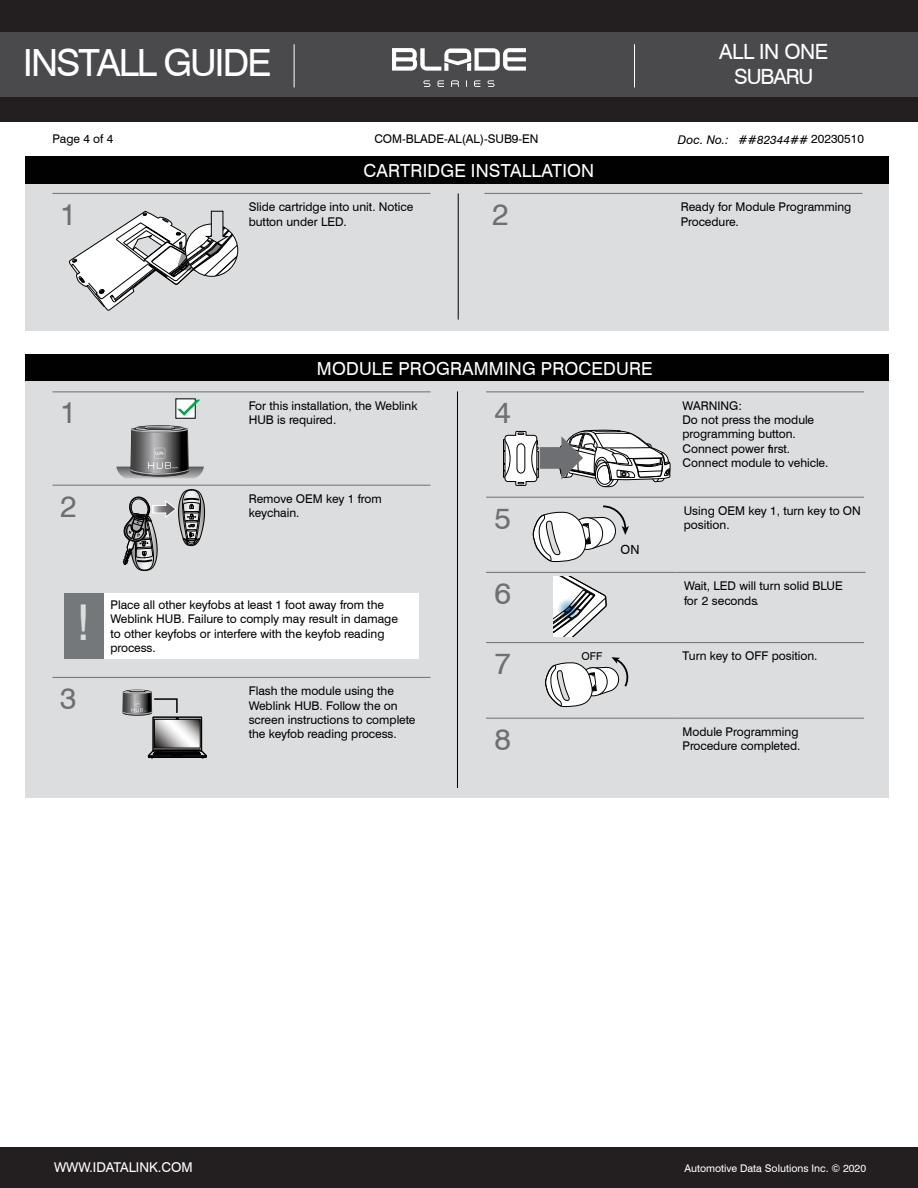
<style>
.page{position:relative;width:918px;height:1188px;background:#fff}
.page>*{position:absolute;margin:0;border:0;box-sizing:border-box;transform-origin:0 0}
.t1{font:49.5px "Swiss 721 BT";color:#dcddde}
.t2{font:37.5px "Swiss 721 BT";letter-spacing:-.05em;color:#fff}
.t3{font:30px "Swiss 721 BT";color:#6e6f72}
.t4{font:21px "Swiss 721 BT";letter-spacing:-.035em;color:#fff}
.t5{font:18px "Swiss 721 BT";letter-spacing:.01em;color:#fff}
.t6{font:13.5px "Swiss 721 BT";color:#fff}
.t7{font:12.6px "Swiss 721 BT";color:#010101}
.t8{font:12px/14.4px "Swiss 721 BT";color:#010101}
.t9{font:italic 12px "Swiss 721 BT";color:#010101}
.t10{font:10.8px "Swiss 721 BT";color:#040404}
.t11{font:10.5px "Swiss 721 BT";color:#fff}
.s1{font-style:normal}
.s2{font-family:"DIN2014";font-weight:600}
</style>
<div class="page">
<div style="left:0;top:1147px;width:918px;height:41px;background:#231f20"></div>
<div style="left:0;top:0;width:918px;height:121px;background:#231f20"></div>
<div style="left:0;top:33px;width:918px;height:64px;background:#4a4a4d"></div>
<hr style="left:294px;top:44px;width:1px;height:43px;background:#fff">
<hr style="left:634px;top:44px;width:1px;height:43px;background:#fff">
<svg style="left:392px;top:48px;width:134px;height:23px"></svg>
<svg style="left:423px;top:80px;width:72px;height:7px"></svg>
<div style="left:25px;top:184px;width:864px;height:147px;background:#dcddde"></div>
<div style="left:25px;top:156px;width:864px;height:28px;background:#010101"></div>
<hr style="left:458px;top:194px;width:1px;height:126px;background:#010101">
<hr style="left:52px;top:193px;width:189px;height:1px;background:#6e6f72">
<hr style="left:241px;top:193px;width:189px;height:1px;background:#6e6f72">
<hr style="left:484px;top:193px;width:189px;height:1px;background:#6e6f72">
<hr style="left:673px;top:193px;width:189px;height:1px;background:#6e6f72">
<svg style="left:68px;top:210px;width:170px;height:101px"></svg>
<div style="left:25px;top:354px;width:864px;height:28px;background:#010101"></div>
<div style="left:25px;top:381px;width:864px;height:417px;background:#dcddde"></div>
<hr style="left:486px;top:718px;width:188px;height:1px;background:#6e6f72">
<hr style="left:674px;top:718px;width:190px;height:1px;background:#6e6f72">
<hr style="left:457px;top:391px;width:1px;height:397px;background:#010101">
<div style="left:64px;top:593px;width:40px;height:66px;background:#75787a"></div>
<div style="left:104px;top:593px;width:315px;height:66px;background:#fff"></div>
<hr style="left:52px;top:677px;width:189px;height:1px;background:#6e6f72">
<hr style="left:241px;top:677px;width:189px;height:1px;background:#6e6f72">
<svg style="left:123px;top:690px;width:84px;height:68px"></svg>
<hr style="left:52px;top:485px;width:189px;height:1px;background:#6e6f72">
<hr style="left:241px;top:485px;width:189px;height:1px;background:#6e6f72">
<svg style="left:123px;top:489px;width:83px;height:82px"></svg>
<hr style="left:52px;top:392px;width:189px;height:1px;background:#6e6f72">
<hr style="left:241px;top:392px;width:189px;height:1px;background:#6e6f72">
<svg style="left:116px;top:467px;width:88px;height:11px"></svg>
<svg style="left:131px;top:425px;width:58px;height:51px;background:#6d6d6e"></svg>
<div style="left:176px;top:399px;width:19px;height:19px;background:#fff"></div>
<div style="left:175px;top:398px;width:21px;height:21px;border:1px solid #010101"></div>
<svg style="left:177px;top:400px;width:23px;height:16px"></svg>
<hr style="left:486px;top:392px;width:188px;height:1px;background:#6e6f72">
<hr style="left:674px;top:392px;width:190px;height:1px;background:#6e6f72">
<hr style="left:486px;top:497px;width:189px;height:1px;background:#6e6f72">
<hr style="left:675px;top:497px;width:189px;height:1px;background:#6e6f72">
<svg style="left:533px;top:505px;width:96px;height:57px"></svg>
<hr style="left:486px;top:642px;width:188px;height:1px;background:#6e6f72">
<hr style="left:674px;top:642px;width:190px;height:1px;background:#6e6f72">
<svg style="left:545px;top:657px;width:84px;height:51px"></svg>
<hr style="left:486px;top:572px;width:189px;height:1px;background:#6e6f72">
<hr style="left:675px;top:572px;width:191px;height:1px;background:#6e6f72">
<svg style="left:554px;top:577px;width:53px;height:60px"></svg>
<svg style="left:558px;top:599px;width:21px;height:21px"></svg>
<svg style="left:503px;top:430px;width:168px;height:57px"></svg>
<h2 class="t2" style="left:23px;top:40px;width:250px">INSTALL GUIDE</h2>
<h3 class="t4" style="left:719px;top:39px;width:111px">ALL IN ONE</h3>
<h3 class="t4" style="left:734px;top:64px;width:81px">SUBARU</h3>
<p class="t8" style="left:52px;top:132px;width:62px">Page 4 of 4</p>
<p class="t8" style="left:374px;top:132px;width:166px">COM-BLADE-AL(AL)-SUB9-EN</p>
<p class="t9" style="left:678px;top:133px;width:188px">Doc. No.: ##82344## <span class="s1">20230510</span></p>
<h3 class="t5" style="left:364px;top:159px;width:232px">CARTRIDGE INSTALLATION</h3>
<h3 class="t3" style="left:60px;top:196px;width:18px">1</h3>
<p class="t8" style="left:249px;top:200px;width:166px">Slide cartridge into unit. Notice button under LED.</p>
<h3 class="t3" style="left:492px;top:196px;width:18px">2</h3>
<p class="t8" style="left:681px;top:200px;width:172px">Ready for Module Programming<br>Procedure.</p>
<h3 class="t5" style="left:334px;top:357px;width:168px">AMMINEG PRPOROGRCEDU</h3>
<h3 class="t5" style="left:462px;top:357px;width:180px">AMMINREG WITPROH CPUEDUR</h3>
<h3 class="t3" style="left:60px;top:395px;width:18px">1</h3>
<p class="t8" style="left:249px;top:398px;width:170px">For this installation, the Weblink<br>HUB is required.</p>
<h3 class="t3" style="left:495px;top:395px;width:18px">4</h3>
<p class="t8" style="left:682px;top:398px;width:148px">WARNING:<br>Do not press the module programming button.<br>Connect power <span class="s2">fi</span>rst.<br>Connect module to vehicle.</p>
<h3 class="t3" style="left:60px;top:488px;width:18px">2</h3>
<p class="t8" style="left:249px;top:491px;width:135px">Remove OEM key 1 from keychain.</p>
<h1 class="t1" style="left:75px;top:592px;width:17px">!</h1>
<p class="t8" style="left:110px;top:597px;width:289px">Place all other keyfobs at least 1 foot away from the Weblink HUB. Failure to comply may result in damage to other keyfobs or interfere with the keyfob reading process.</p>
<h3 class="t3" style="left:60px;top:680px;width:18px">3</h3>
<p class="t8" style="left:249px;top:684px;width:168px">Flash the module using the<br>Weblink HUB. Follow the on screen instructions to complete the keyfob reading process.</p>
<h3 class="t3" style="left:495px;top:500px;width:18px">5</h3>
<p class="t8" style="left:684px;top:503px;width:179px">Using OEM key 1, turn key to ON position.</p>
<p class="t7" style="left:621px;top:541px;width:20px">ON</p>
<h3 class="t3" style="left:495px;top:575px;width:18px">6</h3>
<p class="t8" style="left:684px;top:579px;width:160px">Wait, LED will turn solid BLUE for 2 seconds.</p>
<h3 class="t3" style="left:495px;top:645px;width:18px">7</h3>
<p class="t10" style="left:582px;top:650px;width:22px">OFF</p>
<p class="t8" style="left:683px;top:649px;width:136px">Turn key to OFF position.</p>
<h3 class="t3" style="left:495px;top:721px;width:18px">8</h3>
<p class="t8" style="left:682px;top:724px;width:119px">Module Programming<br>Procedure completed.</p>
<p class="t6" style="left:54px;top:1159px;width:140px">WWW.IDATALINK.COM</p>
<p class="t11" style="left:684px;top:1162px;width:183px">Automotive Data Solutions Inc. © 2020</p>
</div>
